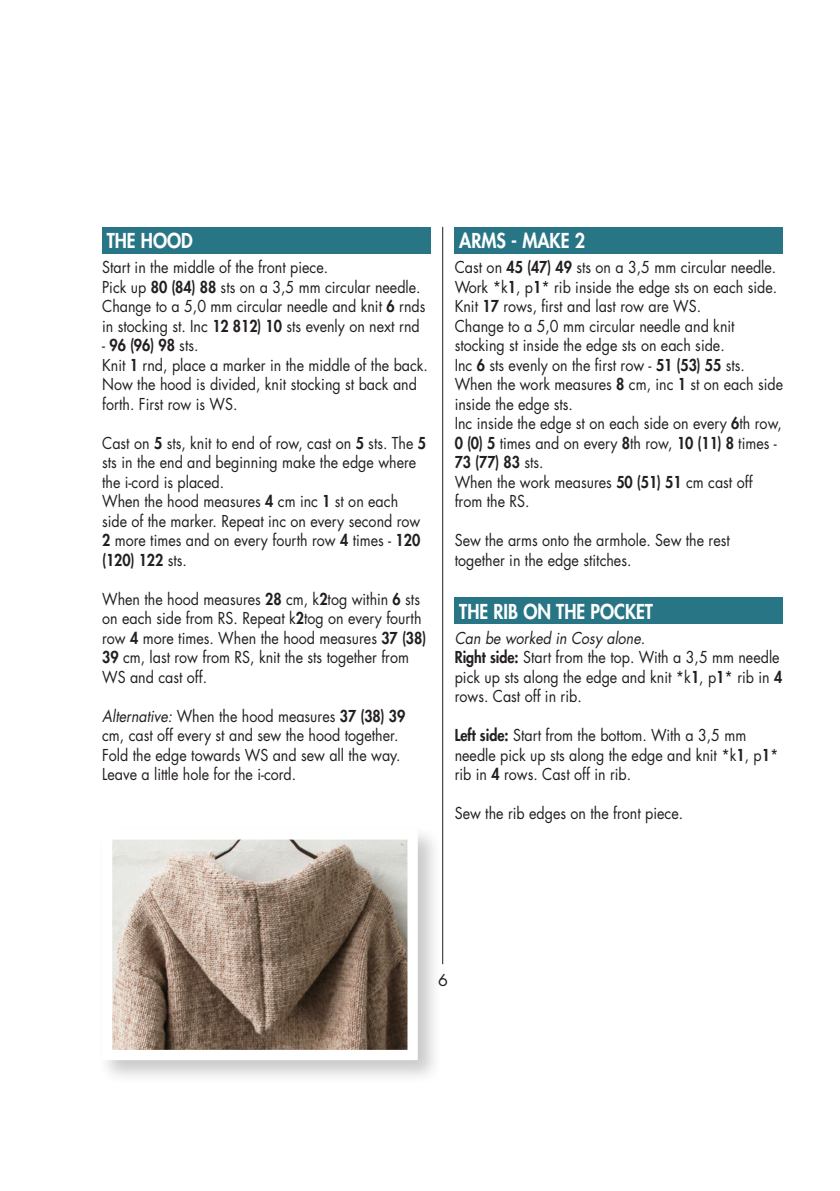
<style>
.page{position:relative;width:840px;height:1191px;background:#fff}
.page>*{position:absolute;margin:0;border:0;box-sizing:border-box;transform-origin:0 0}
.t1{font:800 20px "Futura Std";color:#fff;scale:.9 1}
.t2{font:16px/19.6px "Futura Std";color:#231f20;scale:.89 1}
.t3{font:italic 16px "Futura Std";color:#231f20;scale:.89 1}
.t4{font:800 16px "Futura Std";color:#231f20;scale:.89 1}
.t5{font:16px "Futura Std";color:#231f20}
.s1{font-weight:800}
.s2{font-weight:400}
.s3{font-style:italic}
</style>
<div class="page">
<hr style="left:442px;top:227px;width:1px;height:737px;background:#231f20">
<div style="left:102px;top:227px;width:328px;height:26px;background:#287586"></div>
<div style="left:454px;top:227px;width:328px;height:26px;background:#287586"></div>
<div style="left:454px;top:597px;width:328px;height:27px;background:#287586"></div>
<div style="left:98px;top:825px;width:344px;height:259px;background:#231f20;opacity:.24"></div>
<img style="left:113px;top:840px;width:293px;height:209px">
<div style="left:102px;top:829px;width:315px;height:231px;border:10px solid #fff"></div>
<p class="t1" style="left:107px;top:228px;width:97px">THE HOOD</p>
<p class="t2" style="left:102px;top:257px;width:364px">Start in the middle of the front piece.<br>Pick up <span class="s1">80 (84) 88</span> sts on a 3,5 mm circular needle.<br>Change to a 5,0 mm circular needle and knit <span class="s1">6</span> rnds in stocking st. Inc <span class="s1">12 812) 10</span> sts evenly on next rnd</p>
<p class="t4" style="left:102px;top:335px;width:110px"><span class="s2">-</span> 96 (96) 98 <span class="s2">sts.</span></p>
<p class="t2" style="left:102px;top:355px;width:367px">Knit <span class="s1">1</span> rnd, place a marker in the middle of the back.</p>
<p class="t2" style="left:102px;top:374px;width:355px">Now the hood is divided, knit stocking st back and forth. First row is WS.</p>
<p class="t2" style="left:102px;top:433px;width:365px">Cast on <span class="s1">5</span> sts, knit to end of row, cast on <span class="s1">5</span> sts. The <span class="s1">5 </span>sts in the end and beginning make the edge where the i-cord is placed.<br>When the hood measures <span class="s1">4</span> cm inc <span class="s1">1</span> st on each side of the marker. Repeat inc on every second row <span class="s1">2</span> more times and on every fourth row <span class="s1">4</span> times - <span class="s1">120 (120) 122</span> sts.</p>
<p class="t2" style="left:102px;top:589px;width:365px">When the hood measures <span class="s1">28</span> cm, k<span class="s1">2</span>tog within <span class="s1">6</span> sts on each side from RS. Repeat k<span class="s1">2</span>tog on every fourth row <span class="s1">4</span> more times. When the hood measures <span class="s1">37 (38)<br>39</span> cm, last row from RS, knit the sts together from WS and cast off.</p>
<p class="t2" style="left:102px;top:706px;width:342px"><span class="s3">Alternative:</span> When the hood measures <span class="s1">37 (38) 39 </span>cm, cast off every st and sew the hood together.<br>Fold the edge towards WS and sew all the way.<br>Leave a little hole for the i-cord.</p>
<p class="t1" style="left:459px;top:228px;width:141px">ARMS - MAKE 2</p>
<p class="t2" style="left:454px;top:257px;width:364px;text-align:justify">Cast on <span class="s1">45 (47) 49</span> sts on a 3,5 mm circular needle.<br>Work *k<span class="s1">1</span>, p<span class="s1">1</span>* rib inside the edge sts on each side.<br>Knit <span class="s1">17</span> rows, first and last row are WS.</p>
<p class="t2" style="left:454px;top:316px;width:370px">Change to a 5,0 mm circular needle and knit stocking st inside the edge sts on each side.<br>Inc <span class="s1">6</span> sts evenly on the first row - <span class="s1">51 (53) 55</span> sts.<br>When the work measures <span class="s1">8</span> cm, inc <span class="s1">1</span> st on each side inside the edge sts.</p>
<p class="t2" style="left:454px;top:413px;width:369px">Inc inside the edge st on each side on every <span class="s1">6</span>th row,<br><span class="s1">0 (0) 5</span> times and on every <span class="s1">8</span>th row, <span class="s1">10 (11) 8</span> times -<br><span class="s1">73 (77) 83</span> sts.</p>
<p class="t2" style="left:454px;top:472px;width:336px">When the work measures <span class="s1">50 (51) 51</span> cm cast off from the RS.</p>
<p class="t2" style="left:454px;top:530px;width:310px">Sew the arms onto the armhole. Sew the rest together in the edge stitches.</p>
<p class="t1" style="left:459px;top:598px;width:217px">THE RIB ON THE POCKET</p>
<p class="t3" style="left:454px;top:627px;width:215px">Can be worked in Cosy alone.</p>
<p class="t2" style="left:454px;top:647px;width:369px"><span class="s1">Right side:</span> Start from the top. With a 3,5 mm needle pick up sts along the edge and knit *k<span class="s1">1</span>, p<span class="s1">1</span>* rib in <span class="s1">4 </span>rows. Cast off in rib.</p>
<p class="t2" style="left:454px;top:725px;width:365px"><span class="s1">Left side:</span> Start from the bottom. With a 3,5 mm needle pick up sts along the edge and knit *k<span class="s1">1</span>, p<span class="s1">1</span>* rib in <span class="s1">4</span> rows. Cast off in rib.</p>
<p class="t2" style="left:454px;top:803px;width:258px">Sew the rib edges on the front piece.</p>
<p class="t5" style="left:438px;top:969px;width:11px">6</p>
</div>
